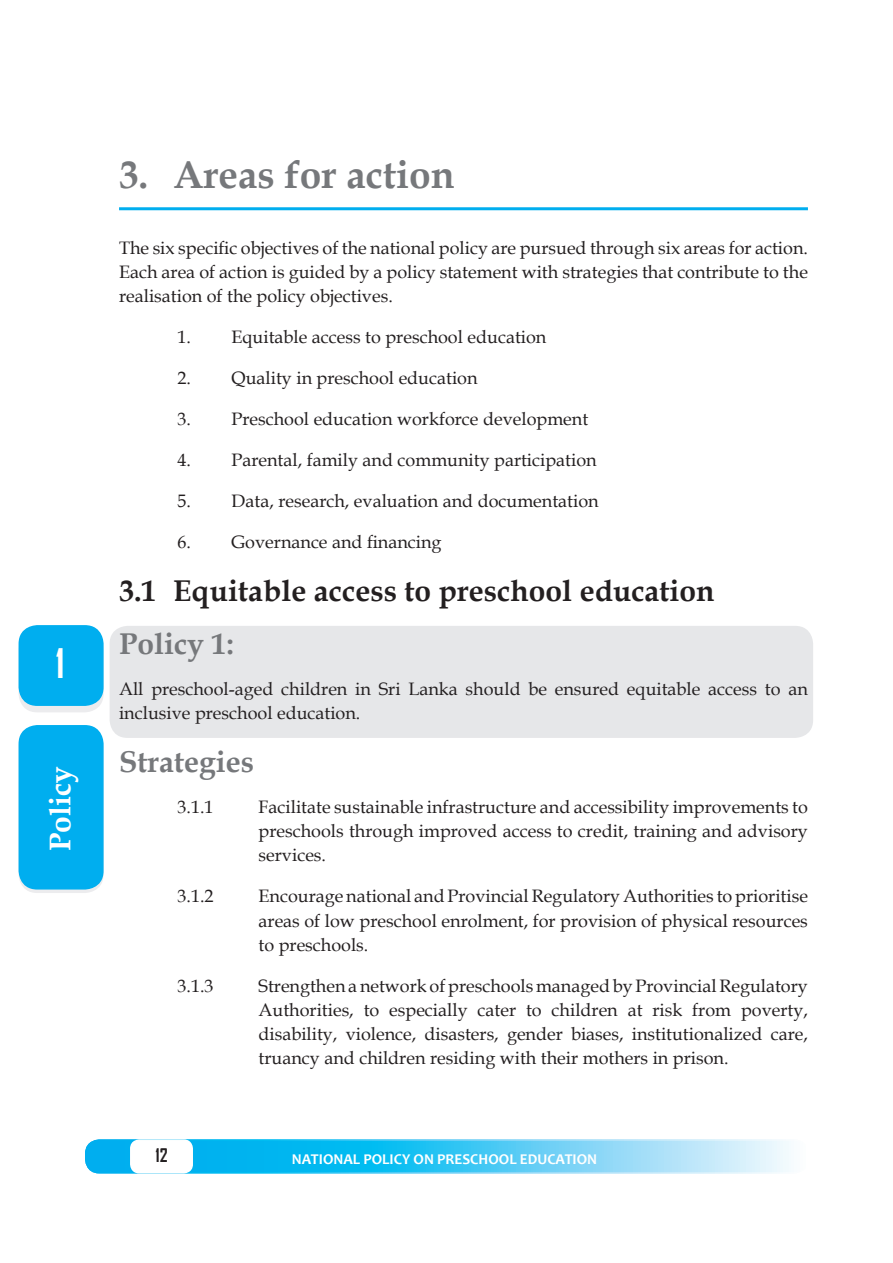
<style>
.page{position:relative;width:893px;height:1263px;background:#fff}
.page>*{position:absolute;margin:0;border:0;box-sizing:border-box;transform-origin:0 0}
.t1{font:700 39px "Book Antiqua";color:#76787b}
.t2{font:700 39px "Agency FB";color:#fff}
.t3{font:700 30px "Book Antiqua";color:#231f20}
.t4{font:700 30px "Book Antiqua";color:#76787b}
.t5{font:700 30px "Book Antiqua";color:#fff}
.t6{font:18px/24px "Book Antiqua";color:#231f20;text-align:justify}
.t7{font:700 18px "Agency FB";color:#231f20}
.t8{font:700 18px "Book Antiqua";color:#231f20}
.t9{font:700 15px "Book Antiqua";color:#fff}
.t10{font:700 15px "Candara";color:#fff}
</style>
<div class="page">
<div style="left:19px;top:632px;width:84px;height:80px;background:#ececee;border-radius:18px"></div>
<div style="left:19px;top:631px;width:85px;height:81px;border:2px solid #ececee;border-radius:18px"></div>
<svg style="left:86px;top:1142px;width:705px;height:31px;background:#51cbf4"></svg>
<div style="left:85px;top:1139px;width:723px;height:34px;border:2px solid #fff;border-radius:14px"></div>
<div style="left:131px;top:1140px;width:61px;height:33px;background:#fff;border-radius:9px"></div>
<div style="left:130px;top:1139px;width:63px;height:34px;border:2px solid #fff;border-radius:9px"></div>
<div style="left:19px;top:626px;width:84px;height:79px;background:#00aeef;border-radius:18px"></div>
<div style="left:19px;top:625px;width:85px;height:81px;border:2px solid #00aeef;border-radius:18px"></div>
<div style="left:19px;top:726px;width:84px;height:163px;background:#00aeef;border-radius:18px"></div>
<div style="left:19px;top:725px;width:85px;height:164px;border:2px solid #00aeef;border-radius:18px"></div>
<div style="left:110px;top:626px;width:703px;height:112px;background:#e6e7e9;border-radius:18px"></div>
<hr style="left:119px;top:207px;width:689px;height:3px;background:#00aeef">
<p class="t2" style="left:56px;top:639px;width:11px">1</p>
<p class="t5" style="left:40px;top:851px;width:86px;rotate:-90deg">Policy</p>
<p class="t1" style="left:119px;top:148px;width:337px">3. Areas for action</p>
<p class="t6" style="left:119px;top:236px;width:690px">The six specific objectives of the national policy are pursued through six areas for action.<br>Each area of action is guided by a policy statement with strategies that contribute to the realisation of the policy objectives.</p>
<p class="t6" style="left:178px;top:325px;width:370px">1. Equitable access to preschool education</p>
<p class="t6" style="left:178px;top:366px;width:301px">2. Quality in preschool education</p>
<p class="t6" style="left:178px;top:407px;width:412px">3. Preschool education workforce development</p>
<p class="t6" style="left:178px;top:448px;width:421px">4. Parental, family and community participation</p>
<p class="t6" style="left:178px;top:489px;width:423px">5. Data, research, evaluation and documentation</p>
<p class="t6" style="left:178px;top:530px;width:266px">6. Governance and financing</p>
<p class="t3" style="left:119px;top:571px;width:597px">3.1 Equitable access to preschool education</p>
<p class="t4" style="left:119px;top:624px;width:116px">Policy 1:</p>
<p class="t6" style="left:119px;top:677px;width:690px">All preschool-aged children in Sri Lanka should be ensured equitable access to an inclusive preschool education.</p>
<p class="t4" style="left:119px;top:742px;width:136px">Strategies</p>
<p class="t6" style="left:178px;top:795px;width:37px">3.1.1</p>
<p class="t6" style="left:259px;top:795px;width:551px">Facilitate sustainable infrastructure and accessibility improvements to preschools through improved access to credit, training and advisory services.</p>
<p class="t6" style="left:178px;top:884px;width:37px">3.1.2</p>
<p class="t6" style="left:259px;top:884px;width:551px">Encourage national and Provincial Regulatory Authorities to prioritise areas of low preschool enrolment, for provision of physical resources to preschools.</p>
<p class="t6" style="left:178px;top:973px;width:37px">3.1.3</p>
<p class="t6" style="left:259px;top:973px;width:551px">Strengthen a network of preschools managed by Provincial Regulatory Authorities, to especially cater to children at risk from poverty, disability, violence, disasters, gender biases, institutionalized care, truancy and children residing with their mothers in prison.</p>
<p class="t7" style="left:155px;top:1144px;width:14px">12</p>
<p class="t9" style="left:251px;top:1146px;width:377px">NATIONAL POLICY ON PRESCHOOL EDUCATION</p>
<p class="t8" style="left:153px;top:1143px;width:10px">1</p>
<p class="t10" style="left:292px;top:1150px;width:307px">NATIONAL POLICY ON PRESCHOOL EDUCATION</p>
</div>
